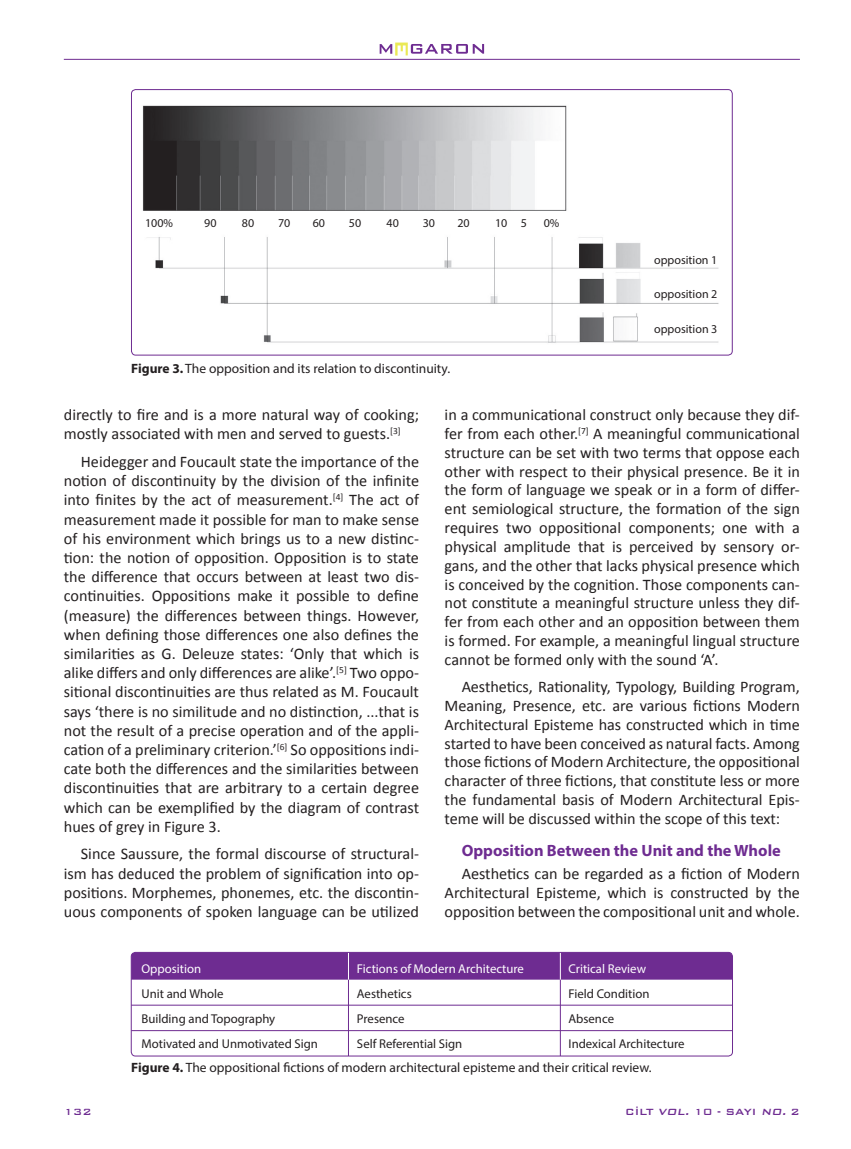
<style>
.page{position:relative;width:851px;height:1149px;background:#fff}
.page>*{position:absolute;margin:0;border:0;box-sizing:border-box;transform-origin:0 0}
.t1{font:700 16.35px "Myriad Pro";color:#6e2c91}
.t2{font:16.2px/19.2px "Calibri";color:#231f20;text-align:justify}
.t3{font:13.5px "Myriad Pro";color:#231f20}
.t4{font:12.75px/25px "Myriad Pro";color:#231f20}
.t5{font:12.75px "Myriad Pro";color:#fff}
.t6{font:12px "Myriad Pro";color:#231f20}
.t7{font:500 12px "Bank Gothic BT";color:#6e2c91}
.s1{font-weight:700}
.s2{font-style:italic}
</style>
<div class="page">
<svg style="left:379px;top:43px;width:105px;height:13px"></svg>
<hr style="left:64px;top:59px;width:735px;height:1px;background:#6e2c91">
<img style="left:142px;top:105px;width:577px;height:238px">
<div style="left:131px;top:89px;width:601px;height:266px;border:1px solid #6e2c91;border-radius:4px"></div>
<hr style="left:131px;top:1004px;width:601px;height:1px;background:#6e2c91">
<hr style="left:131px;top:1029px;width:601px;height:1px;background:#6e2c91">
<hr style="left:348px;top:975px;width:1px;height:80px;background:#6e2c91">
<hr style="left:560px;top:975px;width:1px;height:80px;background:#6e2c91">
<div style="left:133px;top:952px;width:599px;height:27px;background:#6e2c91"></div>
<div style="left:131px;top:951px;width:601px;height:104px;border:1px solid #6e2c91;border-radius:4px"></div>
<p class="t6" style="left:145px;top:216px;width:29px">100%</p>
<p class="t6" style="left:204px;top:216px;width:14px">90</p>
<p class="t6" style="left:242px;top:216px;width:14px">80</p>
<p class="t6" style="left:278px;top:216px;width:14px">70</p>
<p class="t6" style="left:313px;top:216px;width:14px">60</p>
<p class="t6" style="left:349px;top:216px;width:14px">50</p>
<p class="t6" style="left:386px;top:216px;width:14px">40</p>
<p class="t6" style="left:422px;top:216px;width:14px">30</p>
<p class="t6" style="left:457px;top:216px;width:14px">20</p>
<p class="t6" style="left:495px;top:216px;width:34px">10 5</p>
<p class="t6" style="left:543px;top:216px;width:17px">0%</p>
<p class="t3" style="left:131px;top:360px;width:320px"><span class="s1">Figure 3.</span> The opposition and its relation to discontinuity.</p>
<p class="t6" style="left:654px;top:252px;width:65px">opposition 1</p>
<p class="t6" style="left:654px;top:287px;width:65px">opposition 2</p>
<p class="t6" style="left:654px;top:322px;width:65px">opposition 3</p>
<p class="t2" style="left:64px;top:404px;width:357px">directly to fire and is a more natural way of cooking; mostly associated with men and served to guests.<sup>[3]</sup></p>
<p class="t2" style="left:64px;top:451px;width:357px;text-indent:17px">Heidegger and Foucault state the importance of the notion of discontinuity by the division of the infinite into finites by the act of measurement.<sup>[4]</sup> The act of measurement made it possible for man to make sense of his environment which brings us to a new distinc&shy;tion: the notion of opposition. Opposition is to state the difference that occurs between at least two dis&shy;continuities. Oppositions make it possible to define (measure) the differences between things. However, when defining those differences one also defines the similarities as G. Deleuze states: ‘Only that which is alike differs and only differences are alike’.<sup>[5]</sup> Two oppo&shy;sitional discontinuities are thus related as M. Foucault says ‘there is no similitude and no distinction, ...that is not the result of a precise operation and of the appli&shy;cation of a preliminary criterion.’<sup>[6]</sup> So oppositions indi&shy;cate both the differences and the similarities between discontinuities that are arbitrary to a certain degree which can be exemplified by the diagram of contrast hues of grey in Figure 3.</p>
<p class="t2" style="left:64px;top:843px;width:357px;text-indent:17px">Since Saussure, the formal discourse of structural&shy;ism has deduced the problem of signification into op&shy;positions. Morphemes, phonemes, etc. the discontin&shy;uous components of spoken language can be utilized</p>
<p class="t2" style="left:444px;top:404px;width:357px;line-height:18.8px">in a communicational construct only because they dif&shy;fer from each other.<sup>[7]</sup> A meaningful communicational structure can be set with two terms that oppose each other with respect to their physical presence. Be it in the form of language we speak or in a form of differ&shy;ent semiological structure, the formation of the sign requires two oppositional components; one with a physical amplitude that is perceived by sensory or&shy;gans, and the other that lacks physical presence which is conceived by the cognition. Those components can&shy;not constitute a meaningful structure unless they dif&shy;fer from each other and an opposition between them is formed. For example, a meaningful lingual structure cannot be formed only with the sound ‘A’.</p>
<p class="t2" style="left:444px;top:676px;width:357px;line-height:18.8px;text-indent:17px">Aesthetics, Rationality, Typology, Building Program, Meaning, Presence, etc. are various fictions Modern Architectural Episteme has constructed which in time started to have been conceived as natural facts. Among those fictions of Modern Architecture, the oppositional character of three fictions, that constitute less or more the fundamental basis of Modern Architectural Epis&shy;teme will be discussed within the scope of this text:</p>
<p class="t1" style="left:461px;top:839px;width:320px">Opposition Between the Unit and the Whole</p>
<p class="t2" style="left:444px;top:863px;width:357px;line-height:18.8px;text-indent:17px">Aesthetics can be regarded as a fiction of Modern Architectural Episteme, which is constructed by the opposition between the compositional unit and whole.</p>
<p class="t5" style="left:357px;top:960px;width:168px">Fictions of Modern Architecture</p>
<p class="t4" style="left:357px;top:980px;width:107px">Aesthetics<br>Presence<br>Self Referential Sign</p>
<p class="t5" style="left:568px;top:960px;width:79px">Critical Review</p>
<p class="t4" style="left:568px;top:980px;width:117px">Field Condition<br>Absence<br>Indexical Architecture</p>
<p class="t3" style="left:131px;top:1059px;width:521px"><span class="s1">Figure 4.</span> The oppositional fictions of modern architectural episteme and their critical review.</p>
<p class="t5" style="left:141px;top:960px;width:61px">Opposition</p>
<p class="t4" style="left:141px;top:980px;width:178px">Unit and Whole<br>Building and Topography<br>Motivated and Unmotivated Sign</p>
<p class="t7" style="left:64px;top:1104px;width:29px">132</p>
<p class="t7" style="left:625px;top:1104px;width:176px">CİLT <span class="s2">VOL.</span> 10 - SAYI <span class="s2">NO.</span> 2</p>
</div>
